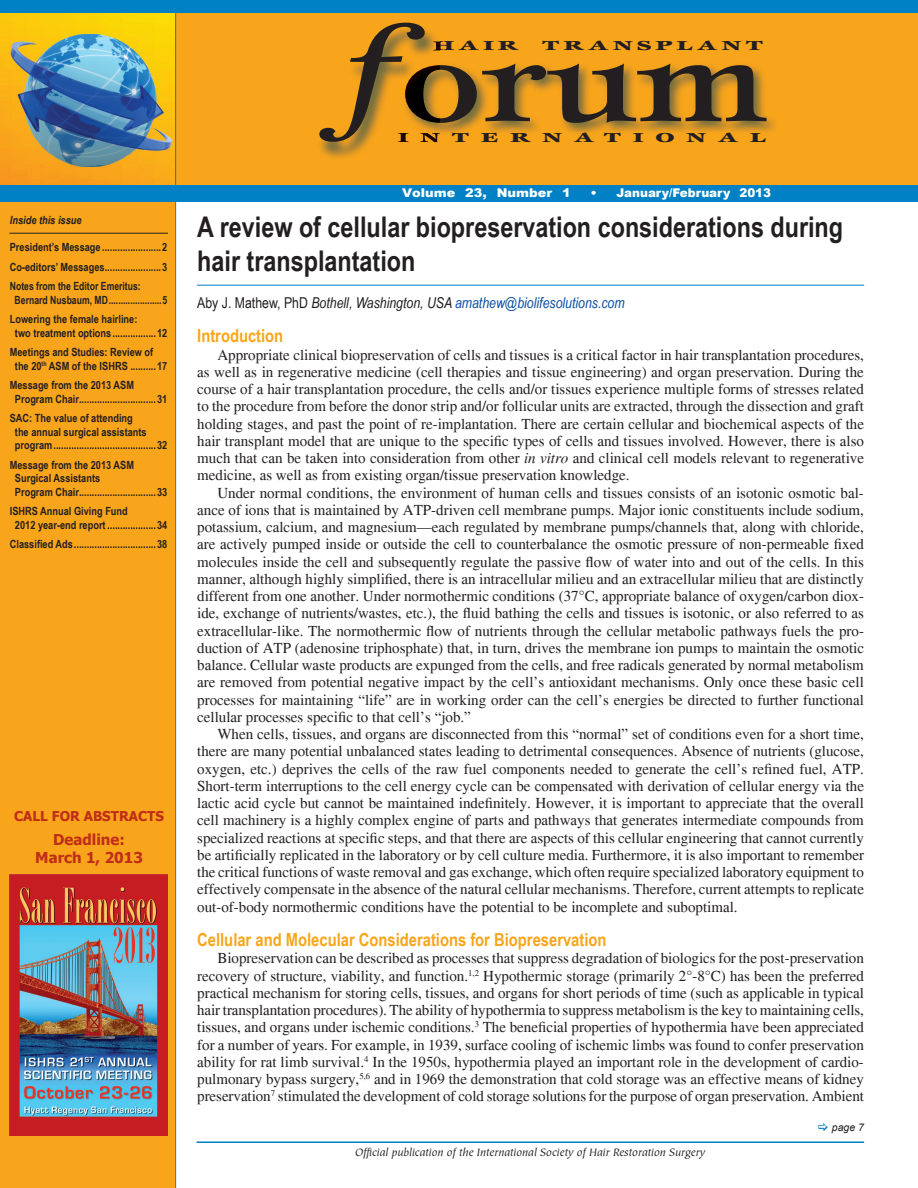
<style>
.page{position:relative;width:918px;height:1188px;background:#fff}
.page>*{position:absolute;margin:0;border:0;box-sizing:border-box;transform-origin:0 0}
.t1{font:italic 500 127.5px "Esprit";color:#231f20;scale:1.3 1}
.t2{font:500 120px "Esprit";color:#231f20;scale:1.3 1}
.t3{font:700 28.5px/34.2px "Arial Narrow";color:#231f20}
.t4{font:700 18px "Arial Narrow";color:#f9a51b}
.t5{font:15px/17.2px "Times";color:#231f20;text-align:justify}
.t6{font:italic 15px "Arial Narrow";color:#094fa3}
.t7{font:700 15px/18px "Tahoma";color:#c02d19;text-align:center}
.t8{font:700 13.5px "Tahoma";color:#c02d19}
.t9{font:900 13.5px "Esprit";letter-spacing:.45em;color:#231f20;scale:1.85 1}
.t10{font:900 13.5px "Esprit";letter-spacing:.15em;color:#231f20;scale:1.85 1}
.t11{font:900 13.5px "Esprit";letter-spacing:.255em;color:#231f20;scale:1.85 1}
.t12{font:italic 12px "Tiepolo";color:#231f20}
.t13{font:900 12px "Arial";color:#fff;scale:1.08 1}
.t14{font:700 11.25px/19.5px "Arial Narrow";color:#231f20}
.t15{font:700 11.25px/19.5px "Arial Narrow";color:#231f20;scale:.94 1}
.t16{font:italic 700 11.25px "Arial Narrow";color:#231f20}
.t17{font:italic 10.5px "Arial";color:#231f20}
.s1{font-style:normal;color:#231f20}
.s2{color:#231f20}
.s3{font-style:italic}
</style>
<div class="page">
<div style="left:0;top:0;width:918px;height:188px;background:#f9a51b"></div>
<hr style="left:197px;top:1141px;width:667px;height:2px;background:#0080c5">
<img style="left:440px;top:117px;width:335px;height:15px">
<img style="left:440px;top:65px;width:326px;height:58px">
<img style="left:320px;top:28px;width:120px;height:130px">
<img style="left:405px;top:64px;width:35px;height:59px">
<svg style="left:433px;top:41px;width:7px;height:10px"></svg>
<img style="left:398px;top:132px;width:42px;height:10px">
<div style="left:0;top:202px;width:176px;height:986px;background:#f9a51b"></div>
<img style="left:0;top:13px;width:175px;height:172px">
<div style="left:0;top:0;width:918px;height:13px;background:#0080c5"></div>
<div style="left:0;top:185px;width:918px;height:17px;background:#0080c5"></div>
<img style="left:11px;top:34px;width:162px;height:133px">
<hr style="left:175px;top:0;width:1px;height:1188px;background:#0080c5">
<hr style="left:197px;top:285px;width:667px;height:1px;background:#0080c5">
<hr style="left:10px;top:233px;width:158px;height:1px;background:#231f20">
<img style="left:10px;top:874px;width:158px;height:262px">
<p class="t16" style="left:10px;top:212px;width:73px">Inside this issue</p>
<p class="t14" style="left:10px;top:237px;width:159px;text-align:justify">President’s Message .......................2<br>Co-editors’ Messages ......................3<br>Notes from the Editor Emeritus:</p>
<p class="t15" style="left:10px;top:289px;width:169px;text-indent:5px">Bernard Nusbaum, MD ......................5<br>Lowering the female hairline:</p>
<p class="t14" style="left:10px;top:322px;width:159px;text-indent:5px">two treatment options .................12<br>Meetings and Studies: Review of</p>
<p class="t14" style="left:10px;top:355px;width:159px;text-indent:5px">the 20<sup>th</sup> ASM of the ISHRS ..........17<br>Message from the 2013 ASM</p>
<p class="t14" style="left:10px;top:388px;width:159px;text-indent:5px">Program Chair ..............................31<br>SAC: The value of attending</p>
<p class="t14" style="left:15px;top:424px;width:154px;line-height:13.5px">the annual surgical assistants program ........................................32</p>
<p class="t14" style="left:15px;top:457px;width:154px;line-height:13.5px;text-indent:-5px">Message from the 2013 ASM<br>Surgical Assistants<br>Program Chair ..............................33</p>
<p class="t14" style="left:15px;top:504px;width:154px;line-height:13.5px;text-indent:-5px">ISHRS Annual Giving Fund<br>2012 year-end report ...................34</p>
<p class="t14" style="left:10px;top:534px;width:159px">Classified Ads ................................38</p>
<p class="t8" style="left:14px;top:807px;width:151px">CALL FOR ABSTRACTS</p>
<p class="t7" style="left:35px;top:830px;width:109px">Deadline:<br>March 1, 2013</p>
<h1 class="t1" style="left:339px;top:-8px;width:49px">f</h1>
<p class="t11" style="left:433px;top:37px;width:48px">HAIR</p>
<p class="t10" style="left:542px;top:37px;width:121px">TRANSPLANT</p>
<h2 class="t2" style="left:399px;top:7px;width:285px">orum</h2>
<p class="t9" style="left:398px;top:129px;width:201px">INTERNATIONAL</p>
<p class="t13" style="left:402px;top:184px;width:158px">Volume 23, Number 1</p>
<p class="t13" style="left:590px;top:184px;width:169px">• January/February 2013</p>
<h3 class="t3" style="left:197px;top:208px;width:647px">A review of cellular biopreservation considerations during hair transplantation</h3>
<p class="t6" style="left:197px;top:292px;width:429px"><span class="s1">Aby J. Mathew, PhD</span> <span class="s2">Bothell, Washington, USA</span> amathew@biolifesolutions.com</p>
<p class="t4" style="left:197px;top:322px;width:88px">Introduction</p>
<p class="t5" style="left:197px;top:346px;width:668px;text-indent:20px">Appropriate clinical biopreservation of cells and tissues is a critical factor in hair transplantation procedures, as well as in regenerative medicine (cell therapies and tissue engineering) and organ preservation. During the course of a hair transplantation procedure, the cells and/or tissues experience multiple forms of stresses related to the procedure from before the donor strip and/or follicular units are extracted, through the dissection and graft holding stages, and past the point of re-implantation. There are certain cellular and biochemical aspects of the hair transplant model that are unique to the specific types of cells and tissues involved. However, there is also much that can be taken into consideration from other <span class="s3">in vitro</span> and clinical cell models relevant to regenerative medicine, as well as from existing organ/tissue preservation knowledge.</p>
<p class="t5" style="left:197px;top:484px;width:668px;text-indent:20px">Under normal conditions, the environment of human cells and tissues consists of an isotonic osmotic bal&shy;ance of ions that is maintained by ATP-driven cell membrane pumps. Major ionic constituents include sodium, potassium, calcium, and magnesium—each regulated by membrane pumps/channels that, along with chloride, are actively pumped inside or outside the cell to counterbalance the osmotic pressure of non-permeable fixed molecules inside the cell and subsequently regulate the passive flow of water into and out of the cells. In this manner, although highly simplified, there is an intracellular milieu and an extracellular milieu that are distinctly different from one another. Under normothermic conditions (37°C, appropriate balance of oxygen/carbon diox&shy;ide, exchange of nutrients/wastes, etc.), the fluid bathing the cells and tissues is isotonic, or also referred to as extracellular-like. The normothermic flow of nutrients through the cellular metabolic pathways fuels the pro&shy;duction of ATP (adenosine triphosphate) that, in turn, drives the membrane ion pumps to maintain the osmotic balance. Cellular waste products are expunged from the cells, and free radicals generated by normal metabolism are removed from potential negative impact by the cell’s antioxidant mechanisms. Only once these basic cell processes for maintaining “life” are in working order can the cell’s energies be directed to further functional cellular processes specific to that cell’s “job.”</p>
<p class="t5" style="left:197px;top:725px;width:668px;text-indent:20px">When cells, tissues, and organs are disconnected from this “normal” set of conditions even for a short time, there are many potential unbalanced states leading to detrimental consequences. Absence of nutrients (glucose, oxygen, etc.) deprives the cells of the raw fuel components needed to generate the cell’s refined fuel, ATP.<br>Short-term interruptions to the cell energy cycle can be compensated with derivation of cellular energy via the lactic acid cycle but cannot be maintained indefinitely. However, it is important to appreciate that the overall cell machinery is a highly complex engine of parts and pathways that generates intermediate compounds from specialized reactions at specific steps, and that there are aspects of this cellular engineering that cannot currently be artificially replicated in the laboratory or by cell culture media. Furthermore, it is also important to remember the critical functions of waste removal and gas exchange, which often require specialized laboratory equipment to effectively compensate in the absence of the natural cellular mechanisms. Therefore, current attempts to replicate out-of-body normothermic conditions have the potential to be incomplete and suboptimal.</p>
<p class="t4" style="left:197px;top:926px;width:411px">Cellular and Molecular Considerations for Biopreservation</p>
<p class="t5" style="left:197px;top:950px;width:668px;text-indent:20px">Biopreservation can be described as processes that suppress degradation of biologics for the post-preservation recovery of structure, viability, and function.<sup>1,2</sup> Hypothermic storage (primarily 2°-8°C) has been the preferred practical mechanism for storing cells, tissues, and organs for short periods of time (such as applicable in typical hair transplantation procedures). The ability of hypothermia to suppress metabolism is the key to maintaining cells, tissues, and organs under ischemic conditions.<sup>3</sup> The beneficial properties of hypothermia have been appreciated for a number of years. For example, in 1939, surface cooling of ischemic limbs was found to confer preservation ability for rat limb survival.<sup>4</sup> In the 1950s, hypothermia played an important role in the development of cardio&shy;pulmonary bypass surgery,<sup>5,6</sup> and in 1969 the demonstration that cold storage was an effective means of kidney preservation<sup>7</sup> stimulated the development of cold storage solutions for the purpose of organ preservation. Ambient</p>
<p class="t12" style="left:355px;top:1146px;width:352px">Official publication of the International Society of Hair Restoration Surgery</p>
<p class="t17" style="left:832px;top:1121px;width:34px">page 7</p>
</div>
